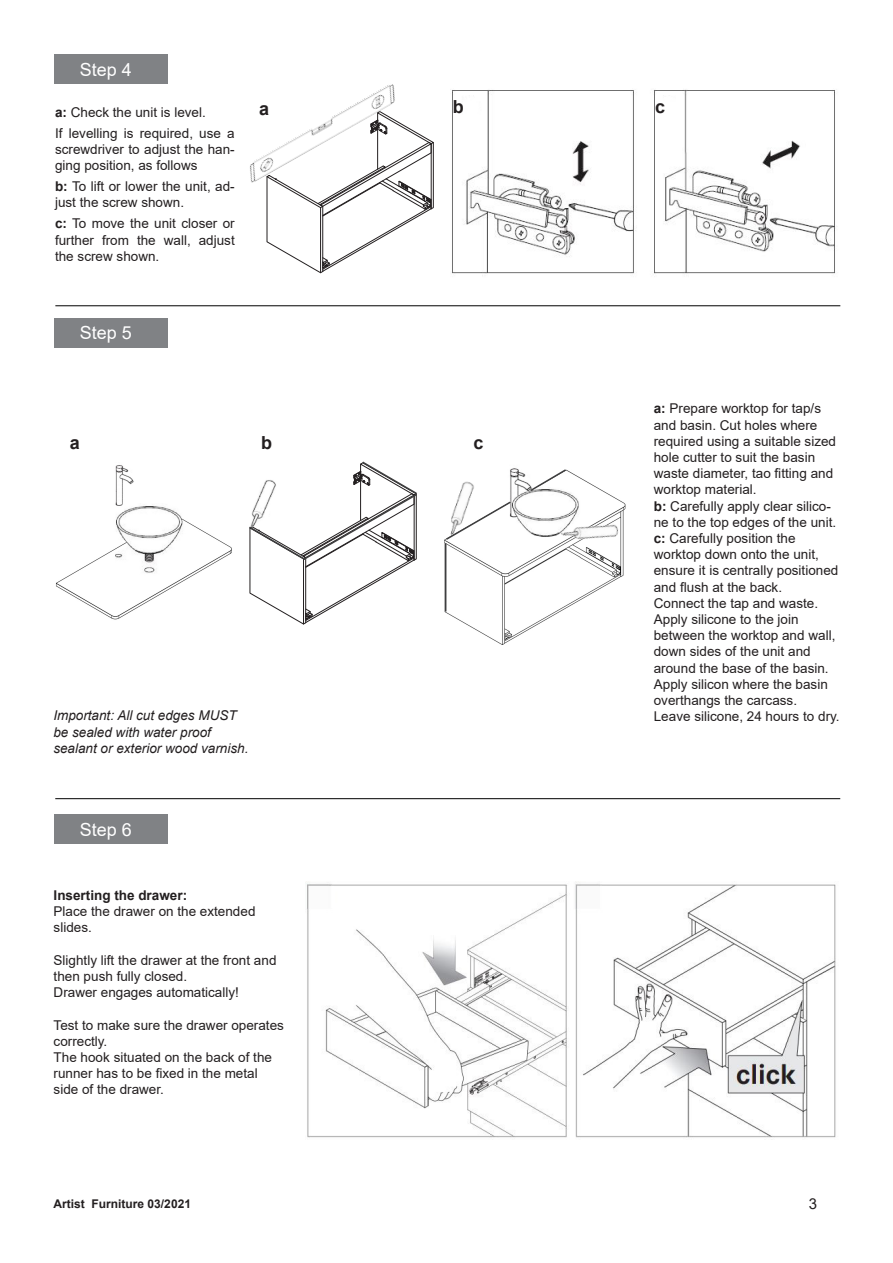
<style>
.page{position:relative;width:893px;height:1263px;background:#fff}
.page>*{position:absolute;margin:0;border:0;box-sizing:border-box;transform-origin:0 0}
.t1{font:18px "Arial";color:#fff}
.t2{font:700 18px "Arial";color:#231f20}
.t3{font:15px "Arial";color:#231f20}
.t4{font:13.5px/16.2px "Arial";color:#231f20}
.t5{font:italic 13.5px "Arial";color:#231f20}
.t6{font:700 13.5px "Arial";color:#231f20}
.t7{font:700 12px "Arial";color:#231f20}
.s1{font-weight:700}
</style>
<div class="page">
<img style="left:452px;top:89px;width:383px;height:187px">
<hr style="left:55px;top:798px;width:785px;height:1px;background:#000001">
<div style="left:54px;top:54px;width:113px;height:30px;background:#808285"></div>
<div style="left:54px;top:318px;width:113px;height:29px;background:#808285"></div>
<hr style="left:55px;top:305px;width:785px;height:1px;background:#000001">
<div style="left:54px;top:814px;width:113px;height:30px;background:#808285"></div>
<svg style="left:266px;top:130px;width:168px;height:143px"></svg>
<img style="left:250px;top:84px;width:164px;height:111px">
<img style="left:307px;top:882px;width:529px;height:256px">
<img style="left:56px;top:465px;width:176px;height:155px">
<img style="left:444px;top:468px;width:182px;height:177px">
<img style="left:444px;top:478px;width:36px;height:22px">
<img style="left:560px;top:506px;width:63px;height:49px">
<hr style="left:445px;top:543px;width:1px;height:68px;background:#3e3e3f">
<svg style="left:444px;top:500px;width:68px;height:41px"></svg>
<svg style="left:529px;top:468px;width:39px;height:25px"></svg>
<svg style="left:249px;top:461px;width:168px;height:163px"></svg>
<p class="t1" style="left:80px;top:57px;width:54px">Step 4</p>
<p class="t4" style="left:55px;top:104px;width:152px"><span class="s1">a:</span> Check the unit is level.</p>
<p class="t4" style="left:55px;top:125px;width:181px;text-align:justify">If levelling is required, use a screwdriver to adjust the han&shy;ging position, as follows</p>
<p class="t4" style="left:55px;top:178px;width:181px"><span class="s1">b:</span> To lift or lower the unit, ad&shy;just the screw shown.</p>
<p class="t4" style="left:55px;top:215px;width:181px;text-align:justify"><span class="s1">c:</span> To move the unit closer or further from the wall, adjust the screw shown.</p>
<p class="t2" style="left:259px;top:96px;width:12px">a</p>
<p class="t2" style="left:453px;top:94px;width:12px">b</p>
<p class="t2" style="left:655px;top:94px;width:12px">c</p>
<p class="t1" style="left:80px;top:320px;width:54px">Step 5</p>
<p class="t2" style="left:70px;top:429px;width:12px">a</p>
<p class="t2" style="left:261px;top:429px;width:12px">b</p>
<p class="t2" style="left:473px;top:429px;width:12px">c</p>
<p class="t4" style="left:654px;top:400px;width:169px"><span class="s1">a:</span> Prepare worktop for tap/s</p>
<p class="t4" style="left:654px;top:417px;width:165px">and basin. Cut holes where</p>
<p class="t4" style="left:654px;top:433px;width:184px">required using a suitable sized hole cutter to suit the basin waste diameter, tao fitting and worktop material.</p>
<p class="t4" style="left:654px;top:498px;width:184px"><span class="s1">b:</span> Carefully apply clear silico&shy;ne to the top edges of the unit.</p>
<p class="t4" style="left:654px;top:530px;width:143px"><span class="s1">c:</span> Carefully position the</p>
<p class="t4" style="left:654px;top:546px;width:167px">worktop down onto the unit,</p>
<p class="t4" style="left:654px;top:562px;width:186px">ensure it is centrally positioned</p>
<p class="t4" style="left:654px;top:579px;width:130px">and flush at the back.</p>
<p class="t4" style="left:654px;top:595px;width:166px">Connect the tap and waste.</p>
<p class="t4" style="left:654px;top:611px;width:146px">Apply silicone to the join</p>
<p class="t4" style="left:654px;top:627px;width:183px">between the worktop and wall,</p>
<p class="t4" style="left:654px;top:643px;width:158px">down sides of the unit and</p>
<p class="t4" style="left:654px;top:660px;width:176px">around the base of the basin.</p>
<p class="t4" style="left:654px;top:676px;width:176px">Apply silicon where the basin overthangs the carcass.</p>
<p class="t5" style="left:53px;top:707px;width:185px">Important: All cut edges MUST</p>
<p class="t4" style="left:654px;top:708px;width:187px">Leave silicone, 24 hours to dry.</p>
<p class="t5" style="left:53px;top:723px;width:159px">be sealed with water proof</p>
<p class="t5" style="left:53px;top:739px;width:197px">sealant or exterior wood varnish.</p>
<p class="t1" style="left:80px;top:817px;width:54px">Step 6</p>
<p class="t6" style="left:54px;top:886px;width:135px">Inserting the drawer:</p>
<p class="t4" style="left:54px;top:903px;width:203px">Place the drawer on the extended slides.</p>
<p class="t4" style="left:54px;top:952px;width:224px">Slightly lift the drawer at the front and then push fully closed.</p>
<p class="t4" style="left:54px;top:984px;width:187px">Drawer engages automatically!</p>
<p class="t4" style="left:54px;top:1016px;width:232px">Test to make sure the drawer operates correctly.</p>
<p class="t4" style="left:54px;top:1049px;width:220px">The hook situated on the back of the runner has to be fixed in the metal side of the drawer.</p>
<p class="t7" style="left:54px;top:1195px;width:139px">Artist Furniture 03/2021</p>
<p class="t3" style="left:809px;top:1193px;width:10px">3</p>
</div>
